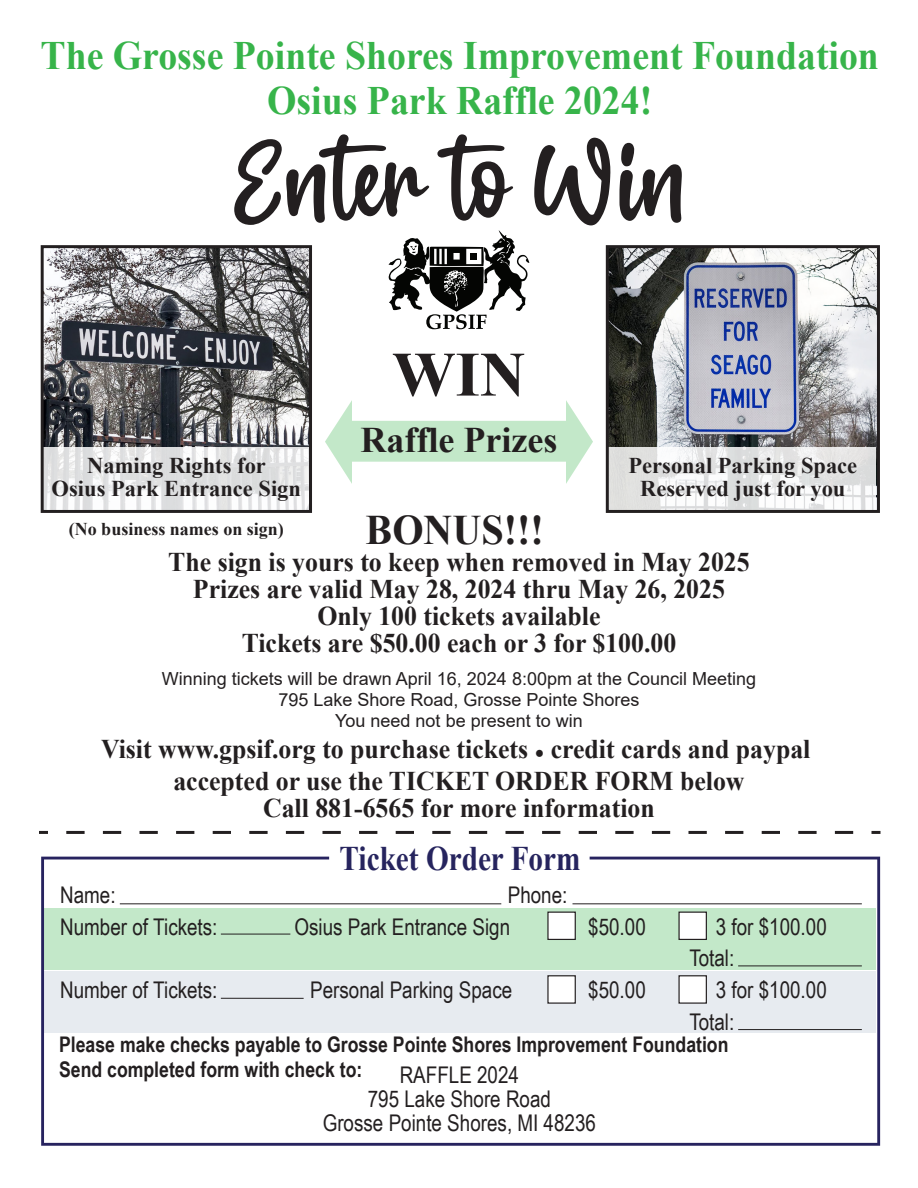
<style>
.page{position:relative;width:918px;height:1188px;background:#fff}
.page>*{position:absolute;margin:0;border:0;box-sizing:border-box;transform-origin:0 0}
.t1{font:105.75px "Hello Almeida";color:#231f20;scale:1.15 1}
.t2{font:700 63.3px "Times New Roman";color:#231f20}
.t3{font:700 42px "Times New Roman";color:#231f20;scale:.96 1}
.t4{font:700 40.2px/44.8px "Times New Roman";color:#37b44a;text-align:center;scale:.94 1}
.t5{font:700 36px "Times New Roman";color:#231f20}
.t6{font:700 34.5px "Times New Roman";color:#26245e;scale:.85 1}
.t7{font:700 27px/27px "Times New Roman";color:#231f20;text-align:center;scale:.96 1}
.t8{font:22.95px/31.7px "Arial Narrow";color:#231f20}
.t9{font:700 22.5px/22.5px "Times New Roman";color:#231f20;text-align:center}
.t10{font:700 21.6px/25.8px "Arial Narrow";color:#231f20}
.t11{font:18px/21px "Arial";color:#231f20;text-align:center}
.t12{font:700 18px "Times New Roman";color:#231f20}
.s1{font-size:16.5px}
</style>
<div class="page">
<img style="left:45px;top:249px;width:263px;height:198px">
<svg style="left:45px;top:447px;width:263px;height:62px;fill:#e1e1e2"></svg>
<img style="left:610px;top:249px;width:266px;height:198px">
<svg style="left:610px;top:447px;width:266px;height:62px;fill:#e2e2e1"></svg>
<svg style="left:325px;top:400px;width:268px;height:84px"></svg>
<div style="left:41px;top:245px;width:271px;height:268px;border:3px solid #231f20"></div>
<div style="left:606px;top:245px;width:274px;height:268px;border:3px solid #231f20"></div>
<svg style="left:39px;top:831px;width:9px;height:3px"></svg>
<svg style="left:66px;top:831px;width:788px;height:3px"></svg>
<svg style="left:872px;top:831px;width:8px;height:3px"></svg>
<svg style="left:41px;top:857px;width:839px;height:289px"></svg>
<svg style="left:388px;top:230px;width:141px;height:99px"></svg>
<h3 class="t4" style="left:40px;top:32px;width:894px">The Grosse Pointe Shores Improvement Foundation<br>Osius Park Raffle 2024!</h3>
<h1 class="t1" style="left:234px;top:133px;width:393px">Enter to Win</h1>
<h2 class="t2" style="left:392px;top:329px;width:135px">WIN</h2>
<h3 class="t5" style="left:361px;top:414px;width:198px">Raffle Prizes</h3>
<p class="t9" style="left:52px;top:454px;width:251px">Naming Rights for<br>Osius Park Entrance Sign</p>
<p class="t9" style="left:629px;top:454px;width:230px">Personal Parking Space<br>Reserved just for you</p>
<h3 class="t3" style="left:366px;top:499px;width:187px">BONUS!!!</h3>
<p class="t7" style="left:168px;top:547px;width:607px">The sign is yours to keep when removed in May 2025<br>Prizes are valid May 28, 2024 thru May 26, 2025<br>Only 100 tickets available<br>Tickets are $50.00 each or 3 for $100.00</p>
<p class="t11" style="left:162px;top:668px;width:596px">Winning tickets will be drawn April 16, 2024 8:00pm at the Council Meeting<br>795 Lake Shore Road, Grosse Pointe Shores<br>You need not be present to win</p>
<p class="t7" style="left:101px;top:733px;width:740px;line-height:31.5px">Visit www.gpsif.org to purchase tickets <span class="s1">●</span> credit cards and paypal accepted or use the TICKET ORDER FORM below</p>
<p class="t7" style="left:263px;top:793px;width:410px">Call 881-6565 for more information</p>
<p class="t12" style="left:69px;top:516px;width:217px">(No business names on sign)</p>
<p class="t6" style="left:340px;top:833px;width:285px">Ticket Order Form</p>
<p class="t8" style="left:60px;top:878px;width:57px">Name:</p>
<p class="t8" style="left:508px;top:878px;width:61px">Phone:</p>
<p class="t8" style="left:60px;top:910px;width:159px">Number of Tickets:</p>
<p class="t8" style="left:294px;top:910px;width:217px">Osius Park Entrance Sign</p>
<p class="t8" style="left:588px;top:910px;width:59px">$50.00</p>
<p class="t8" style="left:689px;top:910px;width:139px;text-indent:26px">3 for $100.00<br>Total:</p>
<p class="t8" style="left:60px;top:973px;width:159px">Number of Tickets:</p>
<p class="t8" style="left:310px;top:973px;width:204px">Personal Parking Space</p>
<p class="t8" style="left:588px;top:973px;width:59px">$50.00</p>
<p class="t8" style="left:689px;top:973px;width:139px;text-indent:26px">3 for $100.00<br>Total:</p>
<p class="t10" style="left:59px;top:1030px;width:671px">Please make checks payable to Grosse Pointe Shores Improvement Foundation<br>Send completed form with check to:</p>
<p class="t8" style="left:323px;top:1061px;width:275px;line-height:24.5px;text-align:center">RAFFLE 2024<br>795 Lake Shore Road<br>Grosse Pointe Shores, MI 48236</p>
</div>
